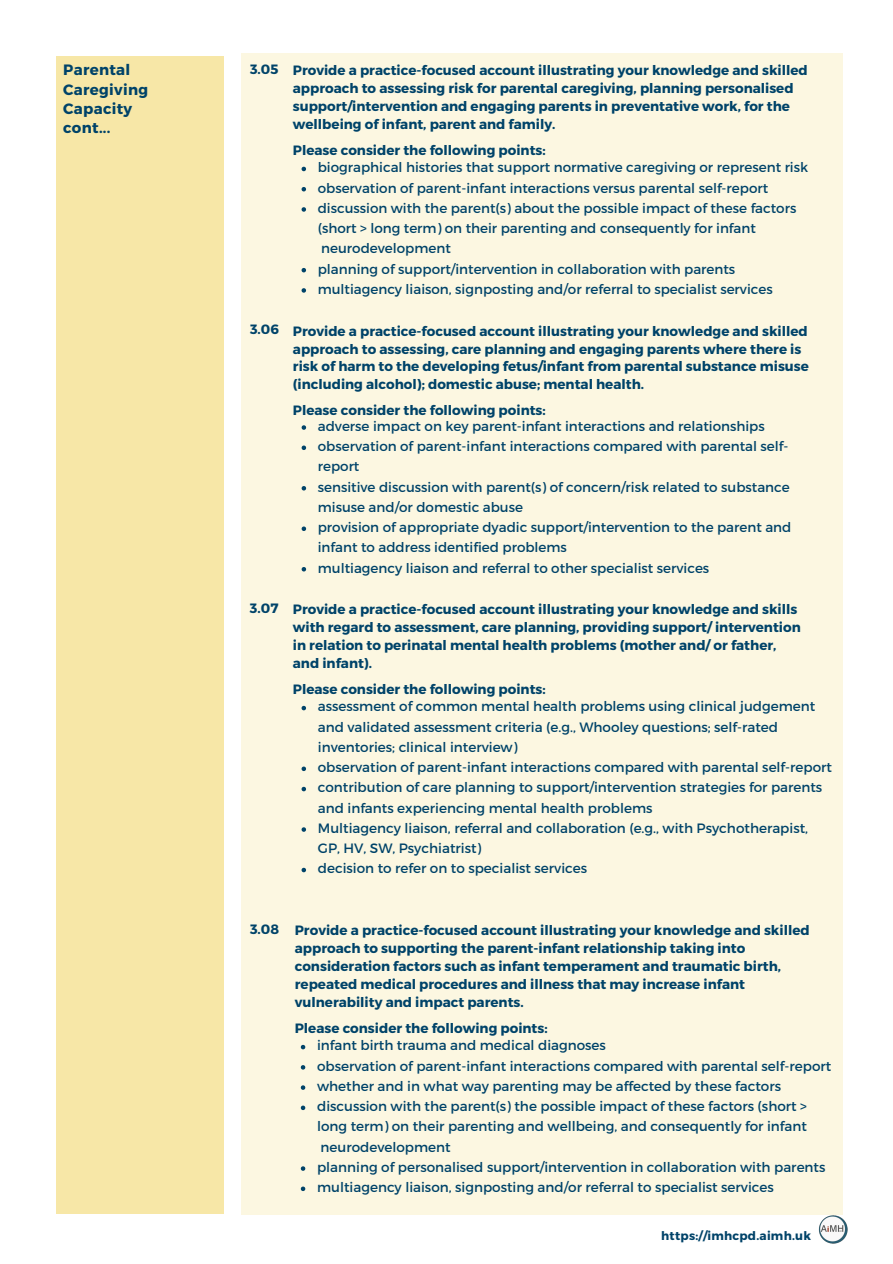
<style>
.page{position:relative;width:893px;height:1264px;background:#fff}
.page>*{position:absolute;margin:0;border:0;box-sizing:border-box;transform-origin:0 0}
.t1{font:700 15px/19px "Montserrat";letter-spacing:.02em;color:#004369}
.t2{font:13.5px/20.2px "Montserrat";color:#004369}
.t3{font:700 13.5px/18px "Montserrat";color:#004369}
.t4{font:700 12px "Montserrat";letter-spacing:.02em;color:#004369}
</style>
<div class="page">
<div style="left:241px;top:53px;width:601px;height:1161px;background:#fcf7e1"></div>
<svg style="left:301px;top:706px;width:5px;height:4px"></svg>
<svg style="left:301px;top:766px;width:5px;height:5px"></svg>
<svg style="left:301px;top:786px;width:5px;height:5px"></svg>
<svg style="left:301px;top:827px;width:5px;height:4px"></svg>
<svg style="left:301px;top:867px;width:5px;height:5px"></svg>
<svg style="left:301px;top:167px;width:5px;height:4px"></svg>
<svg style="left:301px;top:187px;width:5px;height:4px"></svg>
<svg style="left:301px;top:207px;width:5px;height:5px"></svg>
<svg style="left:301px;top:268px;width:5px;height:4px"></svg>
<svg style="left:301px;top:288px;width:5px;height:5px"></svg>
<div style="left:56px;top:56px;width:168px;height:1158px;background:#f7e7a7"></div>
<svg style="left:301px;top:425px;width:5px;height:5px"></svg>
<svg style="left:301px;top:445px;width:5px;height:5px"></svg>
<svg style="left:301px;top:486px;width:5px;height:4px"></svg>
<svg style="left:301px;top:526px;width:5px;height:5px"></svg>
<svg style="left:301px;top:567px;width:5px;height:4px"></svg>
<svg style="left:301px;top:1044px;width:4px;height:5px"></svg>
<svg style="left:301px;top:1065px;width:4px;height:4px"></svg>
<svg style="left:301px;top:1085px;width:4px;height:4px"></svg>
<svg style="left:301px;top:1105px;width:4px;height:5px"></svg>
<svg style="left:301px;top:1166px;width:4px;height:4px"></svg>
<svg style="left:301px;top:1186px;width:4px;height:4px"></svg>
<img style="left:818px;top:1214px;width:29px;height:29px">
<p class="t1" style="left:63px;top:60px;width:86px">Parental<br>Caregiving<br>Capacity</p>
<p class="t1" style="left:63px;top:117px;width:49px">cont...</p>
<p class="t3" style="left:250px;top:59px;width:30px">3.05</p>
<p class="t3" style="left:250px;top:320px;width:30px">3.06</p>
<p class="t3" style="left:293px;top:60px;width:516px">Provide a practice-focused account illustrating your knowledge and skilled approach to assessing risk for parental caregiving, planning personalised support/intervention and engaging parents in preventative work, for the wellbeing of infant, parent and family.</p>
<p class="t3" style="left:293px;top:140px;width:254px">Please consider the following points:</p>
<p class="t2" style="left:318px;top:157px;width:492px">biographical histories that support normative caregiving or represent risk</p>
<p class="t2" style="left:318px;top:177px;width:452px">observation of parent-infant interactions versus parental self-report</p>
<p class="t2" style="left:318px;top:197px;width:480px">discussion with the parent(s) about the possible impact of these factors (short &gt; long term) on their parenting and consequently for infant neurodevelopment</p>
<p class="t2" style="left:318px;top:258px;width:419px">planning of support/intervention in collaboration with parents</p>
<p class="t2" style="left:318px;top:278px;width:456px">multiagency liaison, signposting and/or referral to specialist services</p>
<p class="t3" style="left:293px;top:321px;width:517px">Provide a practice-focused account illustrating your knowledge and skilled approach to assessing, care planning and engaging parents where there is risk of harm to the developing fetus/infant from parental substance misuse (including alcohol); domestic abuse; mental health.</p>
<p class="t3" style="left:293px;top:401px;width:254px">Please consider the following points:</p>
<p class="t2" style="left:318px;top:415px;width:448px">adverse impact on key parent-infant interactions and relationships</p>
<p class="t2" style="left:318px;top:435px;width:472px">observation of parent-infant interactions compared with parental self&shy;report</p>
<p class="t2" style="left:318px;top:476px;width:473px">sensitive discussion with parent(s) of concern/risk related to substance misuse and/or domestic abuse</p>
<p class="t2" style="left:318px;top:516px;width:475px">provision of appropriate dyadic support/intervention to the parent and infant to address identified problems</p>
<p class="t2" style="left:318px;top:557px;width:393px">multiagency liaison and referral to other specialist services</p>
<p class="t3" style="left:250px;top:598px;width:30px">3.07</p>
<p class="t3" style="left:293px;top:599px;width:509px">Provide a practice-focused account illustrating your knowledge and skills with regard to assessment, care planning, providing support/ intervention in relation to perinatal mental health problems (mother and/ or father, and infant).</p>
<p class="t3" style="left:293px;top:679px;width:254px">Please consider the following points:</p>
<p class="t2" style="left:318px;top:696px;width:499px">assessment of common mental health problems using clinical judgement and validated assessment criteria (e.g., Whooley questions; self-rated inventories; clinical interview)</p>
<p class="t2" style="left:318px;top:756px;width:515px">observation of parent-infant interactions compared with parental self-report</p>
<p class="t2" style="left:318px;top:776px;width:506px">contribution of care planning to support/intervention strategies for parents and infants experiencing mental health problems</p>
<p class="t2" style="left:318px;top:817px;width:492px">Multiagency liaison, referral and collaboration (e.g., with Psychotherapist,<br>GP, HV, SW, Psychiatrist)</p>
<p class="t2" style="left:318px;top:857px;width:271px">decision to refer on to specialist services</p>
<p class="t3" style="left:250px;top:919px;width:31px">3.08</p>
<p class="t3" style="left:295px;top:920px;width:516px">Provide a practice-focused account illustrating your knowledge and skilled approach to supporting the parent-infant relationship taking into consideration factors such as infant temperament and traumatic birth, repeated medical procedures and illness that may increase infant vulnerability and impact parents.</p>
<p class="t3" style="left:295px;top:1018px;width:254px">Please consider the following points:</p>
<p class="t2" style="left:317px;top:1034px;width:290px">infant birth trauma and medical diagnoses</p>
<p class="t2" style="left:317px;top:1055px;width:515px">observation of parent-infant interactions compared with parental self-report</p>
<p class="t2" style="left:317px;top:1075px;width:465px">whether and in what way parenting may be affected by these factors</p>
<p class="t2" style="left:317px;top:1095px;width:491px;text-align:justify">discussion with the parent(s) the possible impact of these factors (short &gt; long term) on their parenting and wellbeing, and consequently for infant neurodevelopment</p>
<p class="t2" style="left:317px;top:1156px;width:510px">planning of personalised support/intervention in collaboration with parents</p>
<p class="t2" style="left:317px;top:1176px;width:458px">multiagency liaison, signposting and/or referral to specialist services</p>
<p class="t4" style="left:661px;top:1227px;width:151px">https://imhcpd.aimh.uk</p>
</div>
